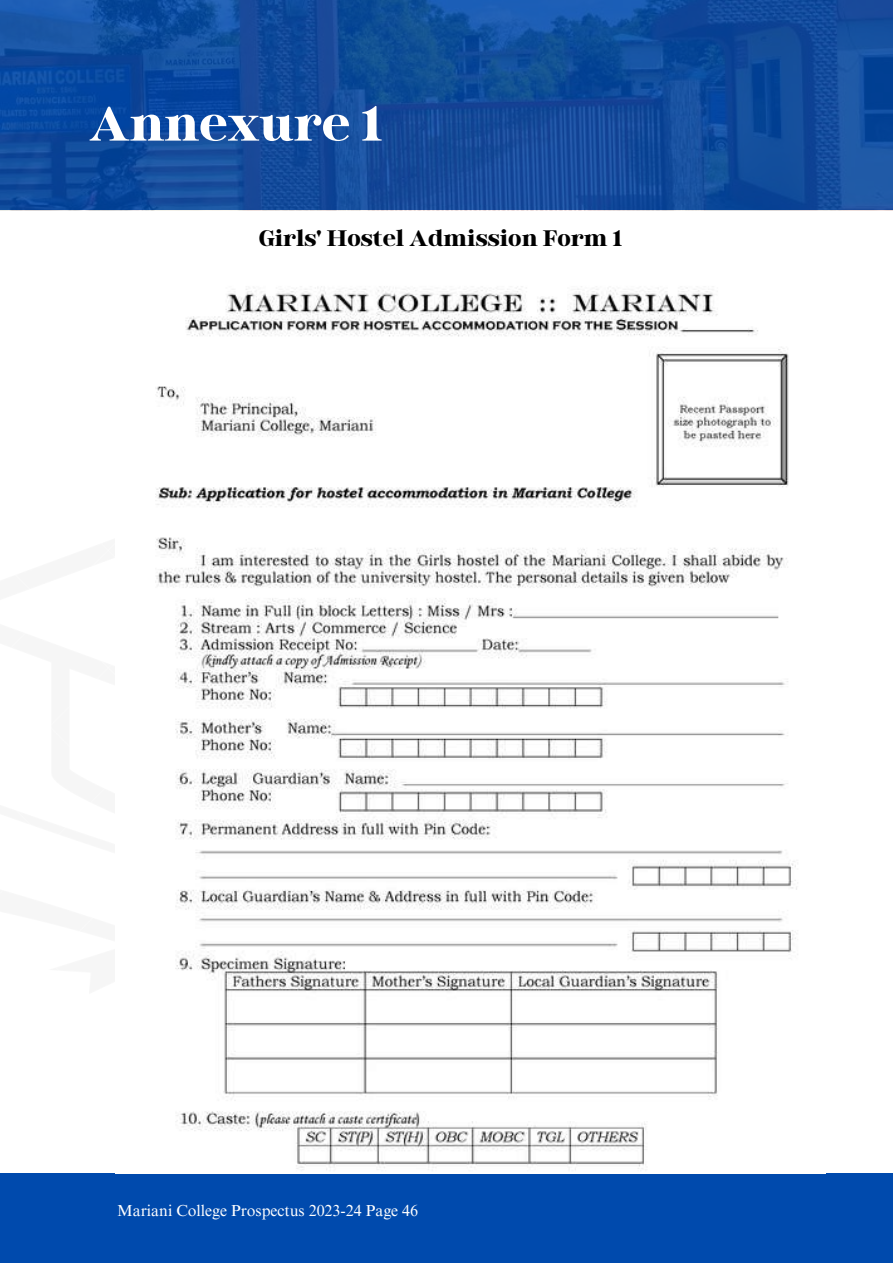
<style>
.page{position:relative;width:893px;height:1264px;background:#fff}
.page>*{position:absolute;margin:0;border:0;box-sizing:border-box;transform-origin:0 0}
.t1{font:700 60px "Binggo Wood Display";color:#fff}
.t2{font:700 27.6px "Binggo Wood Display";color:#000}
.t3{font:15.9px "Times NRMT Pro";color:#fff}
</style>
<div class="page">
<div style="left:0;top:1173px;width:892px;height:89px;background:#004aad"></div>
<img style="left:0;top:0;width:892px;height:210px">
<img style="left:155px;top:286px;width:643px;height:885px">
<h1 class="t1" style="left:89px;top:93px;width:294px">Annexure 1</h1>
<h2 class="t2" style="left:259px;top:225px;width:365px">Girls' Hostel Admission Form 1</h2>
<p class="t3" style="left:117px;top:1204px;width:302px">Mariani College Prospectus 2023-24 Page 46</p>
</div>
